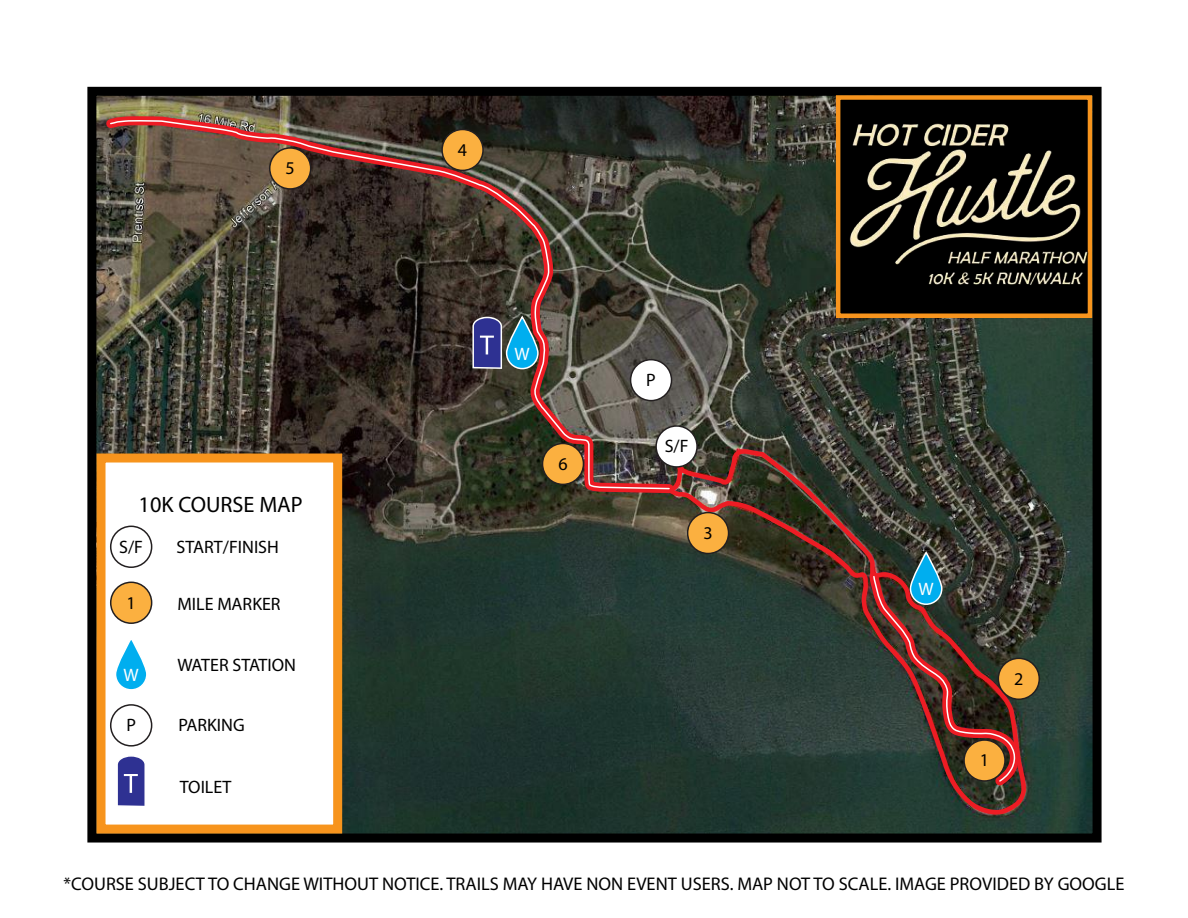
<style>
.page{position:relative;width:1188px;height:918px;background:#fff}
.page>*{position:absolute;margin:0;border:0;box-sizing:border-box;transform-origin:0 0}
.t1{font:22.35px "Myriad Pro";color:#000}
.t2{font:18.3px "Myriad Pro";color:#000}
.t3{font:18px "Myriad Pro";color:#000}
.t4{font:18px "Myriad Pro";color:#fff}
</style>
<div class="page">
<img style="left:97px;top:97px;width:995px;height:736px">
<div style="left:87px;top:87px;width:1015px;height:756px;border:9px solid #000"></div>
<svg style="left:663px;top:484px;width:366px;height:334px;background:#2f3a32"></svg>
<img style="left:100px;top:113px;width:578px;height:385px">
<div style="left:836px;top:95px;width:256px;height:223px;background:#000;border:4px solid #f7941d"></div>
<img style="left:847px;top:91px;width:250px;height:250px">
<svg style="left:109px;top:120px;width:562px;height:370px;background:#483d33"></svg>
<svg style="left:669px;top:449px;width:355px;height:359px;background:#3c3a32"></svg>
<div style="left:631px;top:360px;width:41px;height:41px;background:#fff;border-radius:50%"></div>
<div style="left:630px;top:359px;width:42px;height:42px;border:2px solid #231f20;border-radius:50%"></div>
<div style="left:656px;top:426px;width:41px;height:41px;background:#fff;border-radius:50%"></div>
<div style="left:655px;top:425px;width:43px;height:43px;border:2px solid #231f20;border-radius:50%"></div>
<div style="left:964px;top:740px;width:41px;height:41px;background:#fbb040;border-radius:50%"></div>
<div style="left:963px;top:739px;width:43px;height:43px;border:2px solid #231f20;border-radius:50%"></div>
<svg style="left:910px;top:553px;width:32px;height:51px"></svg>
<div style="left:910px;top:552px;width:33px;height:53px;border:2px solid #fff;border-radius:16px"></div>
<div style="left:998px;top:658px;width:41px;height:41px;background:#fbb040;border-radius:50%"></div>
<div style="left:998px;top:658px;width:42px;height:42px;border:2px solid #231f20;border-radius:50%"></div>
<div style="left:688px;top:513px;width:41px;height:41px;background:#fbb040;border-radius:50%"></div>
<div style="left:687px;top:512px;width:42px;height:42px;border:2px solid #231f20;border-radius:50%"></div>
<div style="left:442px;top:129px;width:41px;height:41px;background:#fbb040;border-radius:50%"></div>
<div style="left:441px;top:129px;width:43px;height:42px;border:2px solid #231f20;border-radius:50%"></div>
<div style="left:270px;top:148px;width:41px;height:41px;background:#fbb040;border-radius:50%"></div>
<div style="left:269px;top:147px;width:42px;height:43px;border:2px solid #231f20;border-radius:50%"></div>
<div style="left:543px;top:443px;width:40px;height:41px;background:#fbb040;border-radius:50%"></div>
<div style="left:542px;top:443px;width:42px;height:42px;border:2px solid #231f20;border-radius:50%"></div>
<svg style="left:507px;top:317px;width:31px;height:52px"></svg>
<div style="left:506px;top:316px;width:33px;height:53px;border:2px solid #fff;border-radius:16px"></div>
<div style="left:97px;top:454px;width:245px;height:380px;background:#fff;border:9px solid #f7941d"></div>
<div style="left:110px;top:526px;width:42px;height:42px;border:2px solid #231f20;border-radius:50%"></div>
<div style="left:111px;top:582px;width:41px;height:41px;background:#fbb040;border-radius:50%"></div>
<div style="left:110px;top:582px;width:42px;height:42px;border:2px solid #231f20;border-radius:50%"></div>
<svg style="left:116px;top:638px;width:31px;height:52px"></svg>
<div style="left:115px;top:638px;width:33px;height:53px;border:2px solid #fff;border-radius:16px"></div>
<div style="left:110px;top:704px;width:42px;height:43px;border:2px solid #231f20;border-radius:50%"></div>
<svg style="left:117px;top:756px;width:28px;height:50px"></svg>
<svg style="left:472px;top:317px;width:30px;height:52px;background:#54569f"></svg>
<p class="t3" style="left:286px;top:157px;width:11px">5</p>
<p class="t1" style="left:139px;top:490px;width:165px">10K COURSE MAP</p>
<p class="t3" style="left:119px;top:536px;width:25px">S/F</p>
<p class="t3" style="left:177px;top:536px;width:104px">START/FINISH</p>
<p class="t3" style="left:127px;top:592px;width:11px">1</p>
<p class="t3" style="left:177px;top:593px;width:105px">MILE MARKER</p>
<p class="t4" style="left:124px;top:664px;width:17px">W</p>
<p class="t3" style="left:177px;top:654px;width:120px">WATER STATION</p>
<p class="t3" style="left:126px;top:714px;width:11px">P</p>
<p class="t3" style="left:178px;top:714px;width:68px">PARKING</p>
<p class="t3" style="left:180px;top:776px;width:53px">TOILET</p>
<p class="t3" style="left:458px;top:139px;width:11px">4</p>
<p class="t4" style="left:515px;top:342px;width:17px">W</p>
<p class="t3" style="left:558px;top:453px;width:11px">6</p>
<p class="t3" style="left:646px;top:369px;width:11px">P</p>
<p class="t3" style="left:665px;top:435px;width:25px">S/F</p>
<p class="t3" style="left:703px;top:522px;width:11px">3</p>
<p class="t4" style="left:919px;top:578px;width:17px">W</p>
<p class="t3" style="left:980px;top:749px;width:11px">1</p>
<p class="t3" style="left:1014px;top:668px;width:11px">2</p>
<p class="t2" style="left:64px;top:873px;width:1062px">*COURSE SUBJECT TO CHANGE WITHOUT NOTICE. TRAILS MAY HAVE NON EVENT USERS. MAP NOT TO SCALE. IMAGE PROVIDED BY GOOGLE</p>
</div>
